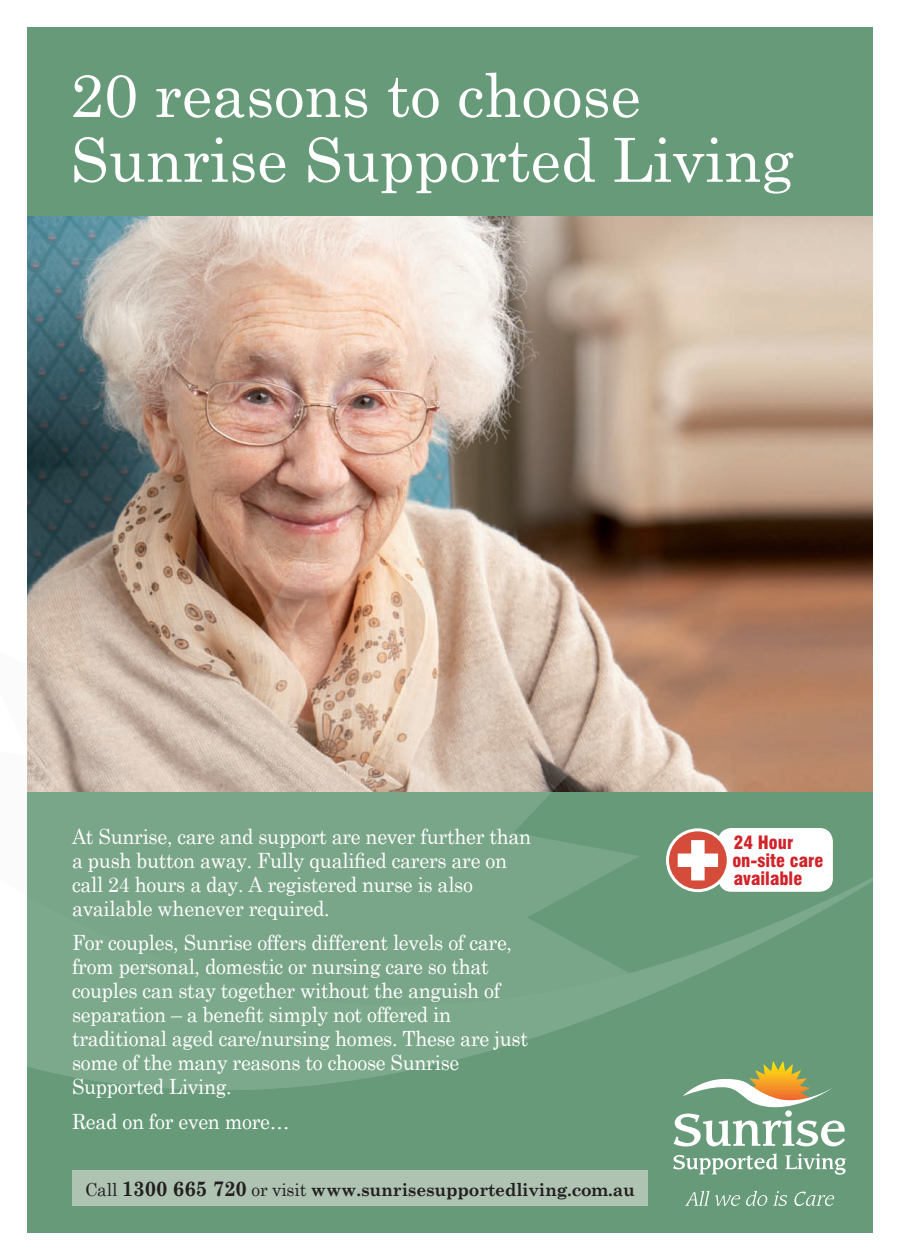
<style>
.page{position:relative;width:900px;height:1260px;background:#fff}
.page>*{position:absolute;margin:0;border:0;box-sizing:border-box;transform-origin:0 0}
.t1{font:60.75px/64.8px "Century Schoolbook";color:#fff}
.text{font:21px/24px "Century Schoolbook";letter-spacing:-.015em;color:#fff;scale:.94 1}
.text-2{font:700 18px "Century Schoolbook";letter-spacing:-.01em;color:#231f20;scale:.96 1}
.t2{font:900 condensed 18px "Swiss 721 BT";color:#d1232a}
.s1{font-weight:400}
.s2{font-size:21px}
</style>
<div class="page">
<div style="left:27px;top:27px;width:846px;height:1206px;background:#669a79"></div>
<img style="left:27px;top:216px;width:846px;height:528px">
<svg style="left:674px;top:1090px;width:171px;height:56px"></svg>
<svg style="left:673px;top:1154px;width:105px;height:20px"></svg>
<svg style="left:785px;top:1154px;width:61px;height:21px"></svg>
<svg style="left:685px;top:1191px;width:55px;height:15px"></svg>
<svg style="left:746px;top:1191px;width:21px;height:15px"></svg>
<svg style="left:773px;top:1191px;width:14px;height:15px"></svg>
<svg style="left:794px;top:1192px;width:40px;height:14px"></svg>
<div style="left:72px;top:1170px;width:576px;height:36px;background:#aec3b2"></div>
<svg style="left:27px;top:530px;width:613px;height:214px;background:#c5aa97"></svg>
<svg style="left:27px;top:744px;width:846px;height:346px;fill:#79a589"></svg>
<p class="t1" style="left:70px;top:61px;width:725px">20 reasons to choose<br>Sunrise Supported Living</p>
<p class="text" style="left:72px;top:823px;width:490px">At Sunrise, care and support are never further than a push button away. Fully qualified carers are on call 24 hours a day. A registered nurse is also available whenever required.</p>
<p class="text" style="left:72px;top:930px;width:487px">For couples, Sunrise offers different levels of care, from personal, domestic or nursing care so that couples can stay together without the anguish of separation – a benefit simply not offered in traditional aged care/nursing homes. These are just some of the many reasons to choose Sunrise Supported Living.</p>
<p class="text" style="left:72px;top:1108px;width:233px">Read on for even more…</p>
<p class="text-2" style="left:85px;top:1178px;width:574px"><span class="s1">Call</span> <span class="s2">1300 665 720</span> <span class="s1">or visit</span> www.sunrisesupportedliving.com.au</p>
<p class="t2" style="left:734px;top:831px;width:61px">24 Hour</p>
<p class="t2" style="left:732px;top:849px;width:93px">on-site care</p>
<p class="t2" style="left:734px;top:867px;width:70px">available</p>
</div>
